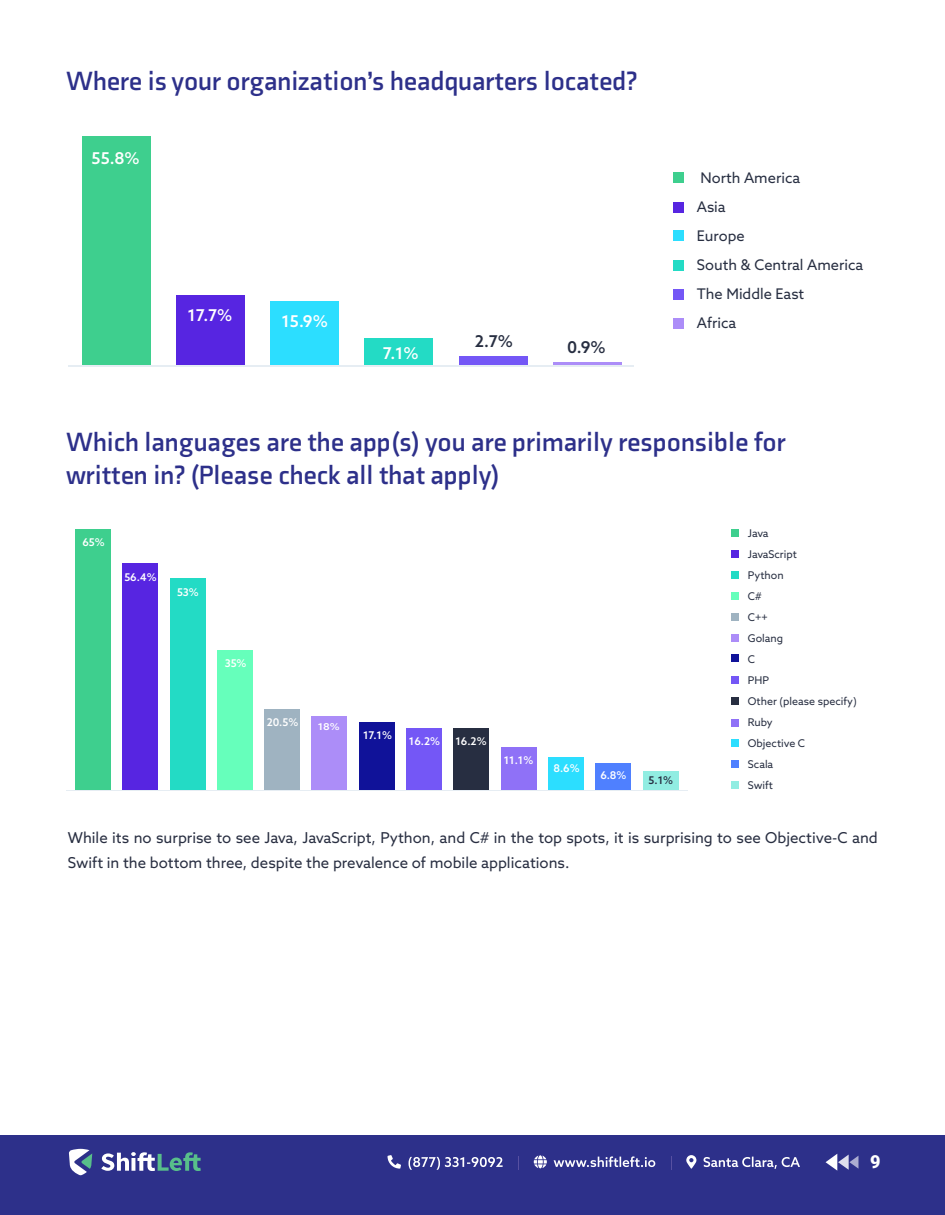
<style>
.page{position:relative;width:945px;height:1215px;background:#fff}
.page>*{position:absolute;margin:0;border:0;box-sizing:border-box;transform-origin:0 0}
.t1{font:700 27px/33px "Axia";color:#2d308a}
.t2{font:900 18px "Roboto";color:#fff}
.t3{font:500 16.2px "Azo Sans";color:#fff}
.t4{font:500 16.2px "Azo Sans";color:#272e41}
.t5{font:15px/25.5px "Azo Sans";color:#282e41}
.t6{font:14.7px/29px "Azo Sans";color:#272e41}
.t7{font:10.65px/21px "Azo Sans";color:#272e41}
.t8{font:500 10.65px "Azo Sans";color:#fff}
.t9{font:500 10.65px "Azo Sans";color:#272e41}
.t10{font:500 9.45px "Azo Sans";color:#fff;scale:1.13 1}
</style>
<div class="page">
<div style="left:0;top:1135px;width:945px;height:80px;background:#2d308a"></div>
<svg style="left:69px;top:1149px;width:23px;height:26px"></svg>
<svg style="left:101px;top:1152px;width:100px;height:19px"></svg>
<svg style="left:826px;top:1154px;width:33px;height:17px"></svg>
<svg style="left:686px;top:1155px;width:114px;height:14px"></svg>
<svg style="left:671px;top:1156px;width:1px;height:14px"></svg>
<svg style="left:534px;top:1155px;width:121px;height:13px"></svg>
<svg style="left:518px;top:1156px;width:1px;height:14px"></svg>
<svg style="left:388px;top:1155px;width:115px;height:15px"></svg>
<div style="left:674px;top:172px;width:10px;height:11px;background:#3ecf8e"></div>
<div style="left:674px;top:203px;width:10px;height:10px;background:#5725e1"></div>
<div style="left:674px;top:231px;width:10px;height:10px;background:#2cdeff"></div>
<div style="left:674px;top:261px;width:10px;height:10px;background:#23dbc5"></div>
<div style="left:674px;top:290px;width:10px;height:10px;background:#7457f6"></div>
<div style="left:674px;top:318px;width:10px;height:11px;background:#ac8df8"></div>
<hr style="left:68px;top:365px;width:566px;height:1px;background:#e6edf3">
<div style="left:82px;top:137px;width:68px;height:228px;background:#3ecf8e"></div>
<div style="left:365px;top:339px;width:68px;height:26px;background:#23dbc5"></div>
<div style="left:459px;top:357px;width:68px;height:8px;background:#7457f6"></div>
<hr style="left:553px;top:362px;width:68px;height:3px;background:#ac8df8">
<div style="left:271px;top:302px;width:68px;height:63px;background:#2cdeff"></div>
<div style="left:177px;top:295px;width:68px;height:70px;background:#5725e1"></div>
<div style="left:731px;top:529px;width:8px;height:7px;background:#3ecf8e"></div>
<div style="left:731px;top:551px;width:8px;height:7px;background:#5725e1"></div>
<div style="left:731px;top:571px;width:8px;height:8px;background:#23dbc5"></div>
<div style="left:731px;top:592px;width:8px;height:7px;background:#6fb"></div>
<div style="left:731px;top:613px;width:8px;height:8px;background:#9fb3c1"></div>
<div style="left:731px;top:634px;width:8px;height:8px;background:#ac8df8"></div>
<div style="left:731px;top:655px;width:8px;height:7px;background:#101299"></div>
<div style="left:731px;top:676px;width:8px;height:8px;background:#7457f6"></div>
<div style="left:731px;top:698px;width:8px;height:7px;background:#272e41"></div>
<div style="left:731px;top:719px;width:8px;height:7px;background:#8f71f7"></div>
<div style="left:731px;top:740px;width:8px;height:7px;background:#2cdeff"></div>
<div style="left:731px;top:760px;width:8px;height:8px;background:#4f80ff"></div>
<div style="left:731px;top:782px;width:7px;height:7px;background:#91ede2"></div>
<hr style="left:66px;top:790px;width:621px;height:1px;background:#e6edf3">
<div style="left:170px;top:578px;width:35px;height:212px;background:#23dbc5"></div>
<div style="left:217px;top:650px;width:36px;height:140px;background:#6fb"></div>
<div style="left:264px;top:709px;width:36px;height:81px;background:#9fb3c1"></div>
<div style="left:312px;top:717px;width:35px;height:73px;background:#ac8df8"></div>
<div style="left:359px;top:722px;width:35px;height:68px;background:#101299"></div>
<div style="left:406px;top:729px;width:36px;height:61px;background:#7457f6"></div>
<div style="left:454px;top:729px;width:35px;height:61px;background:#272e41"></div>
<div style="left:501px;top:747px;width:35px;height:43px;background:#8f71f7"></div>
<div style="left:548px;top:757px;width:36px;height:33px;background:#2cdeff"></div>
<div style="left:596px;top:763px;width:35px;height:27px;background:#4f80ff"></div>
<div style="left:643px;top:771px;width:35px;height:19px;background:#91ede2"></div>
<div style="left:75px;top:529px;width:36px;height:261px;background:#3ecf8e"></div>
<div style="left:123px;top:563px;width:35px;height:227px;background:#5725e1"></div>
<h1 class="t1" style="left:66px;top:65px;width:573px">Where is your organization’s headquarters located?</h1>
<p class="t3" style="left:92px;top:148px;width:50px">55.8%</p>
<p class="t3" style="left:188px;top:305px;width:46px">17.7%</p>
<p class="t3" style="left:282px;top:311px;width:48px">15.9%</p>
<p class="t3" style="left:383px;top:342px;width:37px">7.1%</p>
<p class="t4" style="left:475px;top:330px;width:40px">2.7%</p>
<p class="t4" style="left:567px;top:337px;width:40px">0.9%</p>
<p class="t6" style="left:697px;top:163px;width:168px">North America<br>Asia<br>Europe<br>South &amp; Central America<br>The Middle East<br>Africa</p>
<h1 class="t1" style="left:66px;top:425px;width:721px">Which languages are the app(s) you are primarily responsible for written in? (Please check all that apply)</h1>
<p class="t7" style="left:748px;top:522px;width:110px">Java<br>JavaScript<br>Python<br>C#<br>C++<br>Golang<br>C<br>PHP<br>Other (please specify)<br>Ruby<br>Objective C<br>Scala<br>Swift</p>
<p class="t8" style="left:82px;top:536px;width:24px">65%</p>
<p class="t8" style="left:124px;top:570px;width:34px">56.4%</p>
<p class="t8" style="left:177px;top:585px;width:23px">53%</p>
<p class="t8" style="left:225px;top:656px;width:23px">35%</p>
<p class="t8" style="left:267px;top:715px;width:33px">20.5%</p>
<p class="t10" style="left:318px;top:721px;width:21px">18%</p>
<p class="t8" style="left:363px;top:729px;width:30px">17.1%</p>
<p class="t8" style="left:409px;top:734px;width:33px">16.2%</p>
<p class="t8" style="left:455px;top:734px;width:33px">16.2%</p>
<p class="t8" style="left:504px;top:753px;width:31px">11.1%</p>
<p class="t8" style="left:554px;top:762px;width:28px">8.6%</p>
<p class="t8" style="left:600px;top:768px;width:28px">6.8%</p>
<p class="t9" style="left:649px;top:773px;width:26px">5.1%</p>
<p class="t5" style="left:68px;top:824px;width:812px">While its no surprise to see Java, JavaScript, Python, and C# in the top spots, it is surprising to see Objective-C and<br>Swift in the bottom three, despite the prevalence of mobile applications.</p>
<p class="t2" style="left:870px;top:1149px;width:12px">9</p>
</div>
